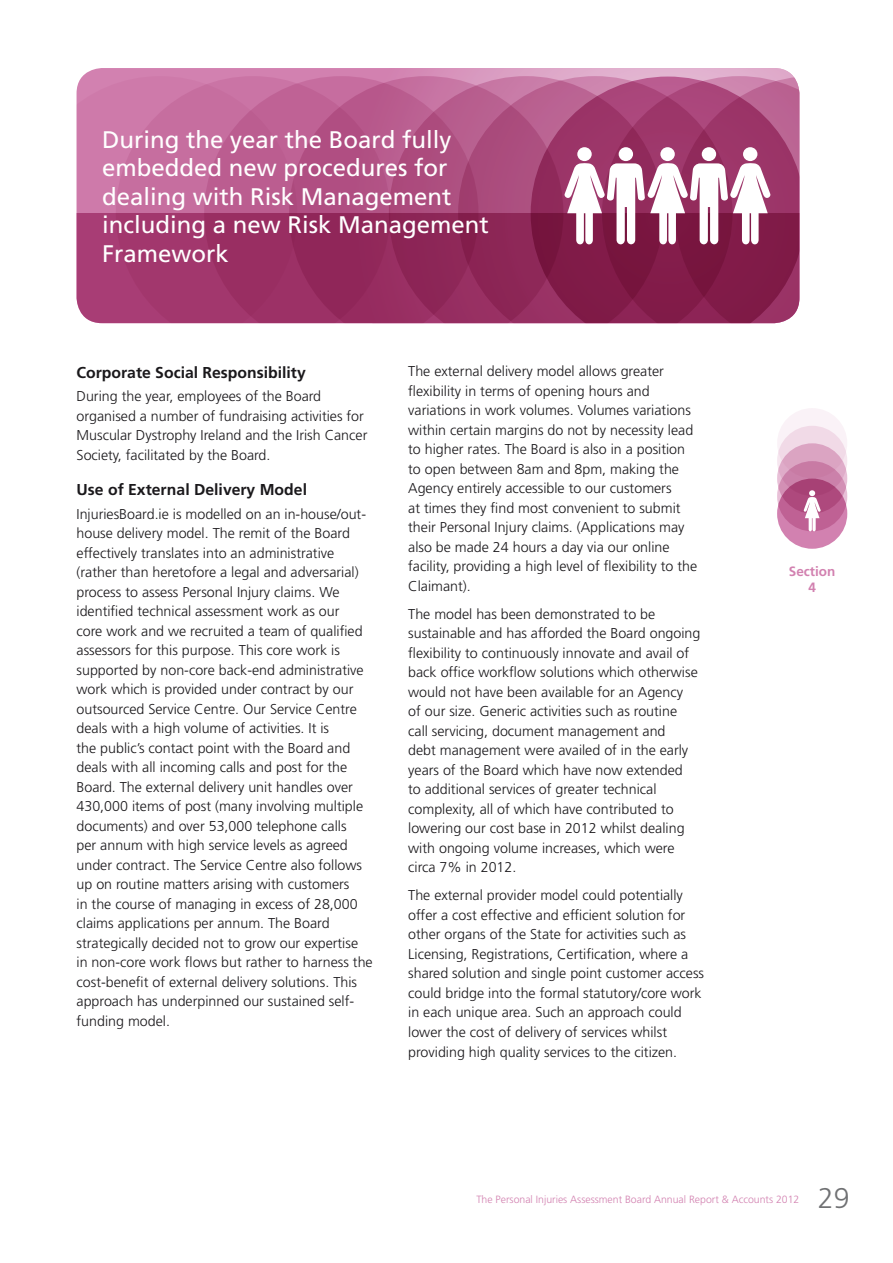
<style>
.page{position:relative;width:893px;height:1263px;background:#fff}
.page>*{position:absolute;margin:0;border:0;box-sizing:border-box;transform-origin:0 0}
.t1{font:300 28.5px "Frutiger LT Std";color:#707173}
.t2{font:24px/28.5px "Frutiger LT Std";color:#fff}
.Head_III{font:700 15.75px "Frutiger LT Std";color:#1a181b}
.Body__2{font:300 14.25px/19.5px "Frutiger LT Std";color:#1a181b}
.t3{font:700 13.5px/16.5px "Frutiger LT Std";color:#d281b0;text-align:center}
.t4{font:300 10.5px "Frutiger LT Std";color:#d281b0}
</style>
<div class="page">
<svg style="left:353px;top:68px;width:440px;height:8px;background:#dca3c5"></svg>
<svg style="left:478px;top:76px;width:85px;height:247px;background:#9e3e6e"></svg>
<svg style="left:390px;top:76px;width:88px;height:247px;background:#a34273"></svg>
<svg style="left:297px;top:76px;width:93px;height:247px;background:#a64275"></svg>
<svg style="left:77px;top:76px;width:220px;height:247px;background:#b55588"></svg>
<svg style="left:564px;top:76px;width:235px;height:247px"></svg>
<div style="left:777px;top:479px;width:70px;height:70px;background:#d281b0;border-radius:50%"></div>
<svg style="left:777px;top:461px;width:70px;height:70px"></svg>
<svg style="left:777px;top:443px;width:70px;height:70px"></svg>
<svg style="left:777px;top:426px;width:70px;height:70px"></svg>
<svg style="left:777px;top:408px;width:70px;height:70px"></svg>
<svg style="left:803px;top:490px;width:18px;height:41px"></svg>
<p class="t2" style="left:102px;top:125px;width:388px">During the year the Board fully embedded new procedures for dealing with Risk Management including a new Risk Management<br>Framework</p>
<p class="Head_III" style="left:77px;top:363px;width:231px">Corporate Social Responsibility</p>
<p class="Body__2" style="left:77px;top:387px;width:292px">During the year, employees of the Board organised a number of fundraising activities for Muscular Dystrophy Ireland and the Irish Cancer Society, facilitated by the Board.</p>
<p class="Head_III" style="left:77px;top:480px;width:232px">Use of External Delivery Model</p>
<p class="Body__2" style="left:77px;top:504px;width:298px">InjuriesBoard.ie is modelled on an in-house/out&shy;house delivery model. The remit of the Board effectively translates into an administrative (rather than heretofore a legal and adversarial) process to assess Personal Injury claims. We identified technical assessment work as our<br>core work and we recruited a team of qualified assessors for this purpose. This core work is supported by non-core back-end administrative work which is provided under contract by our outsourced Service Centre. Our Service Centre deals with a high volume of activities. It is<br>the public’s contact point with the Board and deals with all incoming calls and post for the Board. The external delivery unit handles over 430,000 items of post (many involving multiple documents) and over 53,000 telephone calls<br>per annum with high service levels as agreed under contract. The Service Centre also follows up on routine matters arising with customers<br>in the course of managing in excess of 28,000 claims applications per annum. The Board strategically decided not to grow our expertise in non-core work flows but rather to harness the cost-benefit of external delivery solutions. This approach has underpinned our sustained self&shy;funding model.</p>
<p class="Body__2" style="left:408px;top:362px;width:290px">The external delivery model allows greater flexibility in terms of opening hours and variations in work volumes. Volumes variations within certain margins do not by necessity lead to higher rates. The Board is also in a position to open between 8am and 8pm, making the Agency entirely accessible to our customers<br>at times they find most convenient to submit their Personal Injury claims. (Applications may also be made 24 hours a day via our online facility, providing a high level of flexibility to the Claimant).</p>
<p class="Body__2" style="left:408px;top:604px;width:294px">The model has been demonstrated to be sustainable and has afforded the Board ongoing flexibility to continuously innovate and avail of back office workflow solutions which otherwise would not have been available for an Agency<br>of our size. Generic activities such as routine call servicing, document management and<br>debt management were availed of in the early years of the Board which have now extended<br>to additional services of greater technical complexity, all of which have contributed to lowering our cost base in 2012 whilst dealing with ongoing volume increases, which were circa 7% in 2012.</p>
<p class="Body__2" style="left:408px;top:886px;width:297px">The external provider model could potentially offer a cost effective and efficient solution for other organs of the State for activities such as Licensing, Registrations, Certification, where a shared solution and single point customer access could bridge into the formal statutory/core work in each unique area. Such an approach could lower the cost of delivery of services whilst providing high quality services to the citizen.</p>
<p class="t3" style="left:789px;top:563px;width:48px">Section<br>4</p>
<p class="t4" style="left:476px;top:1194px;width:325px">The Personal Injuries Assessment Board Annual Report &amp; Accounts 2012</p>
<h1 class="t1" style="left:818px;top:1182px;width:33px">29</h1>
</div>
